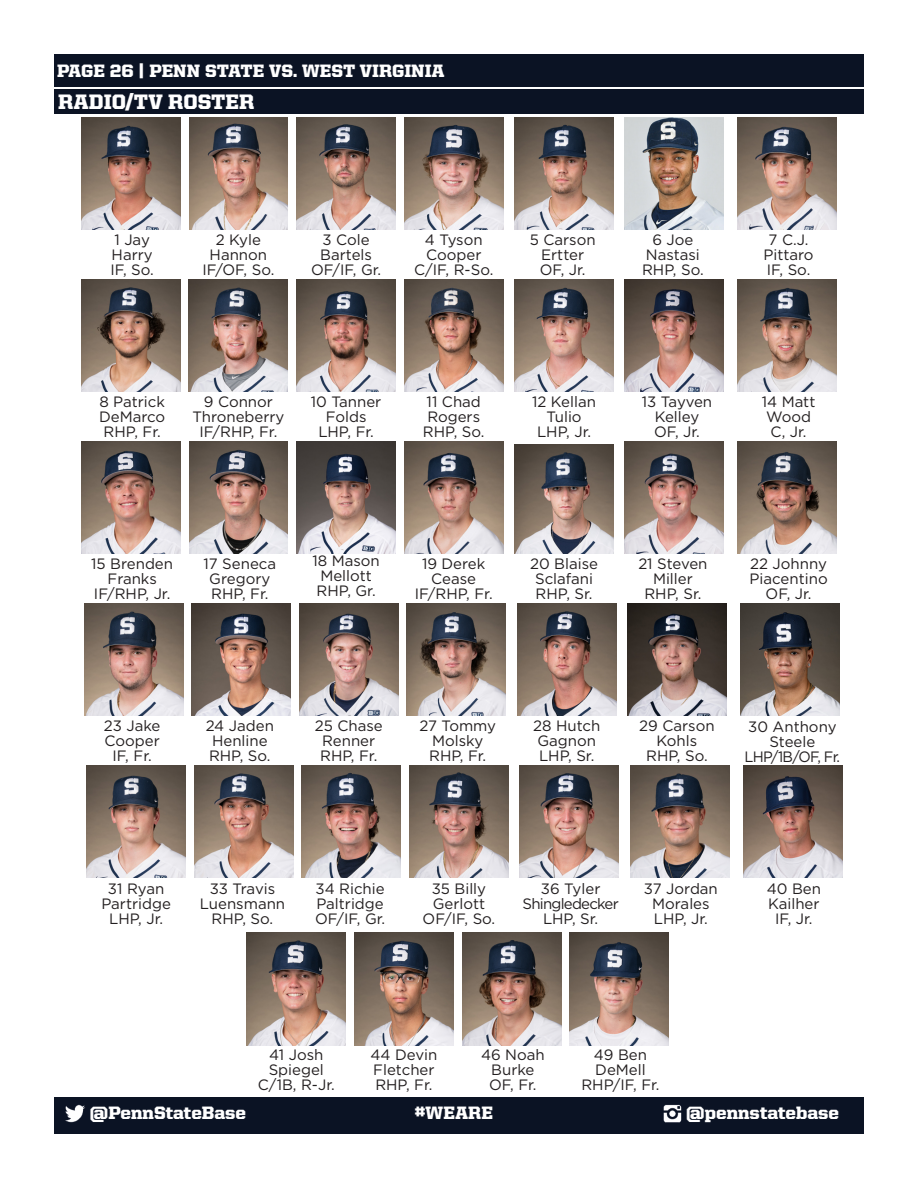
<style>
.page{position:relative;width:918px;height:1188px;background:#fff}
.page>*{position:absolute;margin:0;border:0;box-sizing:border-box;transform-origin:0 0}
.t1{font:900 21px "United Serif Reg";color:#fff}
.t2{font:900 18px "United Serif Reg";color:#fff}
.t3{font:15px/15px "Gotham";color:#231f20;text-align:center}
.t4{font:15px "Gotham";letter-spacing:-.05em;color:#231f20}
</style>
<div class="page">
<div style="left:54px;top:54px;width:810px;height:32px;background:#0b1324"></div>
<div style="left:54px;top:1097px;width:810px;height:37px;background:#0b1324"></div>
<img style="left:65px;top:1104px;width:20px;height:19px">
<img style="left:663px;top:1104px;width:19px;height:18px">
<div style="left:54px;top:89px;width:810px;height:24px;background:#0b1324"></div>
<img style="left:81px;top:118px;width:99px;height:112px">
<img style="left:189px;top:118px;width:99px;height:112px">
<img style="left:297px;top:118px;width:99px;height:112px">
<img style="left:404px;top:118px;width:99px;height:112px">
<img style="left:515px;top:118px;width:99px;height:112px">
<img style="left:625px;top:118px;width:99px;height:112px">
<img style="left:738px;top:118px;width:99px;height:112px">
<img style="left:81px;top:280px;width:99px;height:112px">
<img style="left:189px;top:280px;width:99px;height:112px">
<img style="left:297px;top:280px;width:99px;height:112px">
<img style="left:404px;top:280px;width:99px;height:112px">
<img style="left:514px;top:280px;width:99px;height:112px">
<img style="left:625px;top:280px;width:99px;height:112px">
<img style="left:738px;top:280px;width:99px;height:112px">
<img style="left:81px;top:442px;width:99px;height:112px">
<img style="left:189px;top:442px;width:99px;height:112px">
<img style="left:297px;top:442px;width:99px;height:112px">
<img style="left:404px;top:442px;width:99px;height:112px">
<img style="left:515px;top:444px;width:99px;height:110px">
<img style="left:625px;top:442px;width:99px;height:112px">
<img style="left:738px;top:442px;width:99px;height:112px">
<img style="left:84px;top:604px;width:99px;height:112px">
<img style="left:192px;top:604px;width:99px;height:112px">
<img style="left:299px;top:604px;width:99px;height:112px">
<img style="left:407px;top:604px;width:99px;height:112px">
<img style="left:517px;top:604px;width:99px;height:112px">
<img style="left:627px;top:604px;width:99px;height:112px">
<img style="left:740px;top:604px;width:99px;height:112px">
<img style="left:87px;top:766px;width:99px;height:112px">
<img style="left:194px;top:766px;width:99px;height:112px">
<img style="left:302px;top:766px;width:99px;height:112px">
<img style="left:410px;top:766px;width:99px;height:112px">
<img style="left:520px;top:766px;width:99px;height:112px">
<img style="left:630px;top:766px;width:99px;height:112px">
<img style="left:743px;top:766px;width:99px;height:112px">
<img style="left:247px;top:933px;width:99px;height:112px">
<img style="left:354px;top:933px;width:99px;height:112px">
<img style="left:462px;top:933px;width:99px;height:112px">
<img style="left:570px;top:933px;width:99px;height:112px">
<p class="t2" style="left:57px;top:61px;width:389px">PAGE 26 | PENN STATE VS. WEST VIRGINIA</p>
<p class="t1" style="left:58px;top:90px;width:198px">RADIO/TV ROSTER</p>
<p class="t3" style="left:114px;top:232px;width:37px">1 Jay</p>
<p class="t3" style="left:112px;top:247px;width:43px">Harry</p>
<p class="t3" style="left:110px;top:262px;width:45px">IF, So.</p>
<p class="t3" style="left:216px;top:232px;width:47px">2 Kyle</p>
<p class="t3" style="left:210px;top:247px;width:59px">Hannon</p>
<p class="t3" style="left:202px;top:262px;width:74px">IF/OF, So.</p>
<p class="t3" style="left:323px;top:232px;width:49px">3 Cole</p>
<p class="t3" style="left:320px;top:247px;width:53px">Bartels</p>
<p class="t3" style="left:311px;top:262px;width:72px">OF/IF, Gr.</p>
<p class="t3" style="left:425px;top:232px;width:59px;text-align:left">4 Tyson<br>Cooper</p>
<p class="t3" style="left:414px;top:262px;width:81px">C/IF, R-So.</p>
<p class="t3" style="left:530px;top:232px;width:67px">5 Carson<br>Ertter</p>
<p class="t3" style="left:540px;top:262px;width:47px">OF, Jr.</p>
<p class="t3" style="left:652px;top:232px;width:43px">6 Joe</p>
<p class="t3" style="left:646px;top:247px;width:56px">Nastasi</p>
<p class="t3" style="left:642px;top:262px;width:63px">RHP, So.</p>
<p class="t3" style="left:769px;top:232px;width:41px">7 C.J.</p>
<p class="t3" style="left:763px;top:247px;width:52px">Pittaro</p>
<p class="t3" style="left:767px;top:262px;width:45px">IF, So.</p>
<p class="t3" style="left:99px;top:394px;width:68px;text-align:left">8 Patrick<br>DeMarco</p>
<p class="t3" style="left:104px;top:424px;width:59px">RHP, Fr.</p>
<p class="t3" style="left:192px;top:394px;width:94px">9 Connor<br>Throneberry</p>
<p class="t3" style="left:199px;top:424px;width:79px">IF/RHP, Fr.</p>
<p class="t3" style="left:311px;top:394px;width:72px">10 Tanner<br>Folds</p>
<p class="t3" style="left:318px;top:424px;width:57px">LHP, Fr.</p>
<p class="t3" style="left:427px;top:394px;width:56px">11 Chad</p>
<p class="t3" style="left:427px;top:409px;width:54px">Rogers</p>
<p class="t3" style="left:423px;top:424px;width:63px">RHP, So.</p>
<p class="t3" style="left:532px;top:394px;width:65px">12 Kellan<br>Tulio</p>
<p class="t3" style="left:537px;top:424px;width:55px">LHP, Jr.</p>
<p class="t3" style="left:642px;top:394px;width:72px">13 Tayven<br>Kelley</p>
<p class="t3" style="left:654px;top:424px;width:47px">OF, Jr.</p>
<p class="t3" style="left:762px;top:394px;width:55px;text-align:left">14 Matt<br>Wood</p>
<p class="t3" style="left:771px;top:424px;width:37px">C, Jr.</p>
<p class="t3" style="left:91px;top:556px;width:83px">15 Brenden<br>Franks</p>
<p class="t3" style="left:94px;top:586px;width:78px">IF/RHP, Jr.</p>
<p class="t3" style="left:203px;top:556px;width:74px">17 Seneca<br>Gregory</p>
<p class="t3" style="left:211px;top:586px;width:59px">RHP, Fr.</p>
<p class="t3" style="left:312px;top:553px;width:69px">18 Mason<br>Mellott</p>
<p class="t3" style="left:317px;top:583px;width:61px">RHP, Gr.</p>
<p class="t3" style="left:422px;top:556px;width:65px">19 Derek<br>Cease</p>
<p class="t3" style="left:415px;top:586px;width:79px">IF/RHP, Fr.</p>
<p class="t3" style="left:530px;top:556px;width:69px">20 Blaise<br>Sclafani</p>
<p class="t3" style="left:536px;top:586px;width:58px">RHP, Sr.</p>
<p class="t3" style="left:638px;top:556px;width:71px">21 Steven<br>Miller</p>
<p class="t3" style="left:644px;top:586px;width:58px">RHP, Sr.</p>
<p class="t3" style="left:749px;top:556px;width:80px;text-align:left">22 Johnny<br>Piacentino</p>
<p class="t3" style="left:766px;top:586px;width:47px">OF, Jr.</p>
<p class="t3" style="left:104px;top:718px;width:58px;text-align:left">23 Jake<br>Cooper</p>
<p class="t3" style="left:113px;top:748px;width:41px">IF, Fr.</p>
<p class="t3" style="left:206px;top:718px;width:70px">24 Jaden<br>Henline</p>
<p class="t3" style="left:209px;top:748px;width:63px">RHP, So.</p>
<p class="t3" style="left:315px;top:718px;width:70px">25 Chase<br>Renner</p>
<p class="t3" style="left:320px;top:748px;width:59px">RHP, Fr.</p>
<p class="t3" style="left:419px;top:718px;width:78px">27 Tommy<br>Molsky</p>
<p class="t3" style="left:429px;top:748px;width:59px">RHP, Fr.</p>
<p class="t3" style="left:533px;top:718px;width:69px;text-align:left">28 Hutch<br>Gagnon</p>
<p class="t3" style="left:539px;top:748px;width:57px">LHP, Sr.</p>
<p class="t3" style="left:639px;top:718px;width:77px">29 Carson<br>Kohls</p>
<p class="t3" style="left:646px;top:748px;width:63px">RHP, So.</p>
<p class="t3" style="left:748px;top:719px;width:90px">30 Anthony<br>Steele</p>
<p class="t3" style="left:745px;top:749px;width:97px">LHP/1B/OF, Fr.</p>
<p class="t3" style="left:108px;top:881px;width:58px">31 Ryan</p>
<p class="t3" style="left:101px;top:896px;width:71px">Partridge</p>
<p class="t3" style="left:109px;top:911px;width:55px">LHP, Jr.</p>
<p class="t3" style="left:200px;top:881px;width:87px">33 Travis<br>Luensmann</p>
<p class="t3" style="left:212px;top:911px;width:63px">RHP, So.</p>
<p class="t3" style="left:316px;top:881px;width:71px;text-align:left">34 Richie<br>Paltridge</p>
<p class="t3" style="left:315px;top:911px;width:72px">OF/IF, Gr.</p>
<p class="t3" style="left:432px;top:881px;width:56px">35 Billy</p>
<p class="t3" style="left:433px;top:896px;width:54px">Gerlott</p>
<p class="t3" style="left:423px;top:911px;width:74px">OF/IF, So.</p>
<p class="t3" style="left:541px;top:881px;width:61px">36 Tyler</p>
<p class="t4" style="left:522px;top:894px;width:98px">Shingledecker</p>
<p class="t3" style="left:543px;top:911px;width:57px">LHP, Sr.</p>
<p class="t3" style="left:644px;top:881px;width:75px">37 Jordan</p>
<p class="t3" style="left:652px;top:896px;width:59px">Morales</p>
<p class="t3" style="left:654px;top:911px;width:55px">LHP, Jr.</p>
<p class="t3" style="left:767px;top:881px;width:56px">40 Ben</p>
<p class="t3" style="left:768px;top:896px;width:53px">Kailher</p>
<p class="t3" style="left:775px;top:911px;width:39px">IF, Jr.</p>
<p class="t3" style="left:269px;top:1047px;width:56px">41 Josh</p>
<p class="t3" style="left:269px;top:1062px;width:57px">Spiegel</p>
<p class="t3" style="left:258px;top:1077px;width:78px">C/1B, R-Jr.</p>
<p class="t3" style="left:370px;top:1047px;width:68px">44 Devin</p>
<p class="t3" style="left:373px;top:1062px;width:63px">Fletcher</p>
<p class="t3" style="left:375px;top:1077px;width:59px">RHP, Fr.</p>
<p class="t3" style="left:481px;top:1047px;width:65px">46 Noah<br>Burke</p>
<p class="t3" style="left:489px;top:1077px;width:49px">OF, Fr.</p>
<p class="t3" style="left:594px;top:1047px;width:55px">49 Ben</p>
<p class="t3" style="left:595px;top:1062px;width:52px">DeMell</p>
<p class="t3" style="left:581px;top:1077px;width:80px">RHP/IF, Fr.</p>
<p class="t2" style="left:90px;top:1102px;width:158px">@PennStateBase</p>
<p class="t2" style="left:415px;top:1102px;width:80px">#WEARE</p>
<p class="t2" style="left:686px;top:1103px;width:154px">@pennstatebase</p>
</div>
